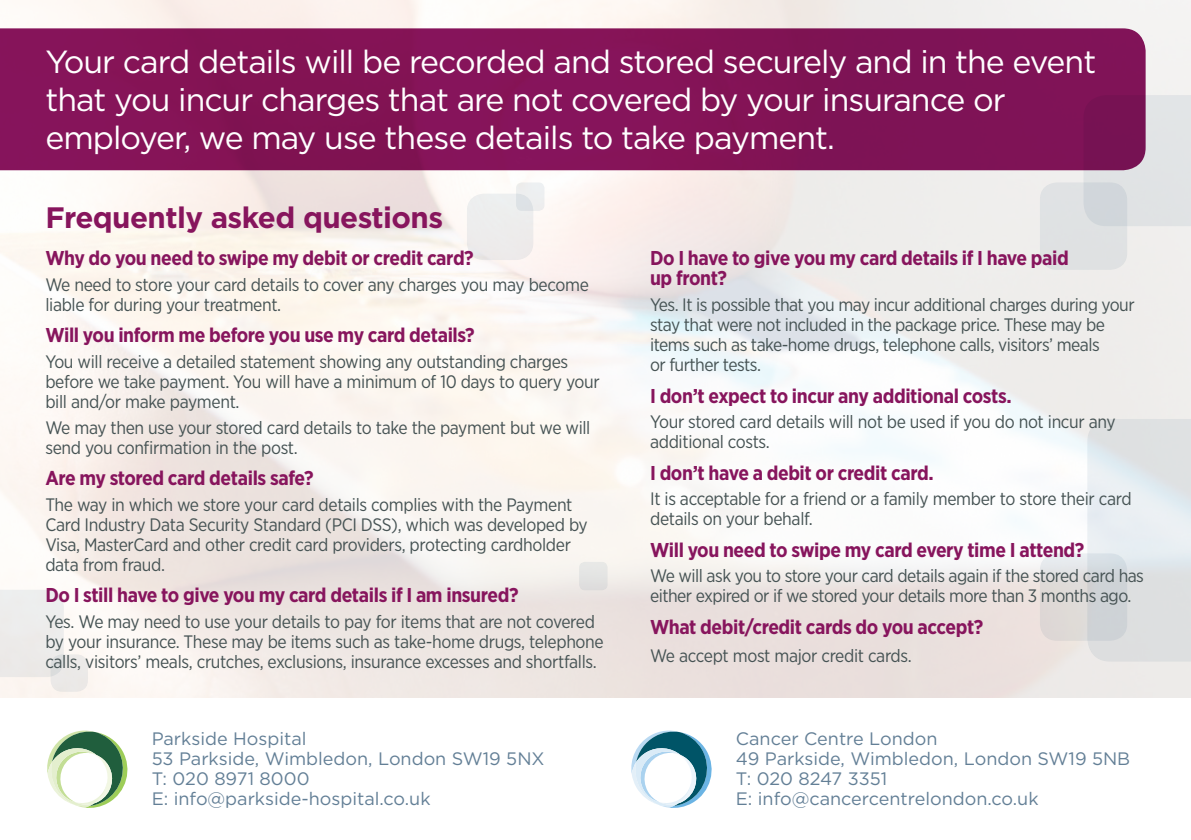
<style>
.page{position:relative;width:1191px;height:840px;background:#fff}
.page>*{position:absolute;margin:0;border:0;box-sizing:border-box;transform-origin:0 0}
.t1{font:32px/38px "Gotham";letter-spacing:-.03em;color:#fff}
.t2{font:700 29.6px "Gotham";letter-spacing:-.02em;color:#87155d}
.t3{font:700 20px/20px "Gotham Narrow";letter-spacing:-.02em;color:#87155d}
.t4{font:18px/20px "Gotham Narrow";letter-spacing:-.02em;color:#465354}
.t5{font:18px/20px "Gotham";color:#637f96}
</style>
<div class="page">
<img style="left:0;top:0;width:1191px;height:697px">
<div style="left:0;top:28px;width:1145px;height:142px;background:#831356"></div>
<div style="left:467px;top:193px;width:66px;height:67px;background:#edecec;border-radius:17px"></div>
<div style="left:516px;top:182px;width:28px;height:29px;background:linear-gradient(to right,#e1e5e7,#eff0f1);border-radius:6px"></div>
<div style="left:579px;top:561px;width:28px;height:29px;background:#e3e4e3;border-radius:6px"></div>
<div style="left:1040px;top:182px;width:87px;height:88px;background:#dfe1e3;border-radius:17px"></div>
<svg style="left:1083px;top:95px;width:108px;height:131px;background:#bc9db3"></svg>
<div style="left:0;top:589px;width:64px;height:87px;background:#edeceb"></div>
<svg style="left:51px;top:654px;width:37px;height:37px"></svg>
<svg style="left:1087px;top:419px;width:104px;height:242px;background:#e1e5e8"></svg>
<div style="left:1040px;top:553px;width:87px;height:87px;background:linear-gradient(to bottom,#dde1e5,#d4d2d0);border-radius:17px"></div>
<svg style="left:47px;top:730px;width:81px;height:78px"></svg>
<svg style="left:631px;top:730px;width:81px;height:78px"></svg>
<h1 class="t1" style="left:45px;top:42px;width:1052px">Your card details will be recorded and stored securely and in the event that you incur charges that are not covered by your insurance or employer, we may use these details to take payment.</h1>
<h2 class="t2" style="left:45px;top:198px;width:399px">Frequently asked questions</h2>
<p class="t3" style="left:45px;top:248px;width:430px">Why do you need to swipe my debit or credit card?</p>
<p class="t4" style="left:45px;top:274px;width:545px">We need to store your card details to cover any charges you may become liable for during your treatment.</p>
<p class="t3" style="left:45px;top:325px;width:431px">Will you inform me before you use my card details?</p>
<p class="t4" style="left:45px;top:351px;width:556px">You will receive a detailed statement showing any outstanding charges before we take payment. You will have a minimum of 10 days to query your bill and/or make payment.</p>
<p class="t4" style="left:45px;top:416px;width:546px">We may then use your stored card details to take the payment but we will send you confirmation in the post.</p>
<p class="t3" style="left:45px;top:467px;width:270px">Are my stored card details safe?</p>
<p class="t4" style="left:45px;top:493px;width:544px">The way in which we store your card details complies with the Payment Card Industry Data Security Standard (PCI DSS), which was developed by Visa, MasterCard and other credit card providers, protecting cardholder data from fraud.</p>
<p class="t3" style="left:45px;top:584px;width:475px">Do I still have to give you my card details if I am insured?</p>
<p class="t4" style="left:45px;top:610px;width:560px">Yes. We may need to use your details to pay for items that are not covered by your insurance. These may be items such as take-home drugs, telephone calls, visitors’ meals, crutches, exclusions, insurance excesses and shortfalls.</p>
<p class="t3" style="left:650px;top:248px;width:420px">Do I have to give you my card details if I have paid up front?</p>
<p class="t4" style="left:650px;top:294px;width:486px">Yes. It is possible that you may incur additional charges during your stay that were not included in the package price. These may be items such as take-home drugs, telephone calls, visitors’ meals<br>or further tests.</p>
<p class="t3" style="left:650px;top:385px;width:363px">I don’t expect to incur any additional costs.</p>
<p class="t4" style="left:650px;top:411px;width:467px">Your stored card details will not be used if you do not incur any additional costs.</p>
<p class="t3" style="left:650px;top:462px;width:285px">I don’t have a debit or credit card.</p>
<p class="t4" style="left:650px;top:488px;width:483px">It is acceptable for a friend or a family member to store their card details on your behalf.</p>
<p class="t3" style="left:650px;top:539px;width:436px">Will you need to swipe my card every time I attend?</p>
<p class="t4" style="left:650px;top:565px;width:495px">We will ask you to store your card details again if the stored card has either expired or if we stored your details more than 3 months ago.</p>
<p class="t3" style="left:650px;top:616px;width:335px">What debit/credit cards do you accept?</p>
<p class="t4" style="left:650px;top:644px;width:263px">We accept most major credit cards.</p>
<p class="t5" style="left:152px;top:728px;width:394px">Parkside Hospital<br>53 Parkside, Wimbledon, London SW19 5NX<br>T: 020 8971 8000<br>E: info@parkside-hospital.co.uk</p>
<p class="t5" style="left:736px;top:728px;width:396px">Cancer Centre London<br>49 Parkside, Wimbledon, London SW19 5NB<br>T: 020 8247 3351<br>E: info@cancercentrelondon.co.uk</p>
</div>
